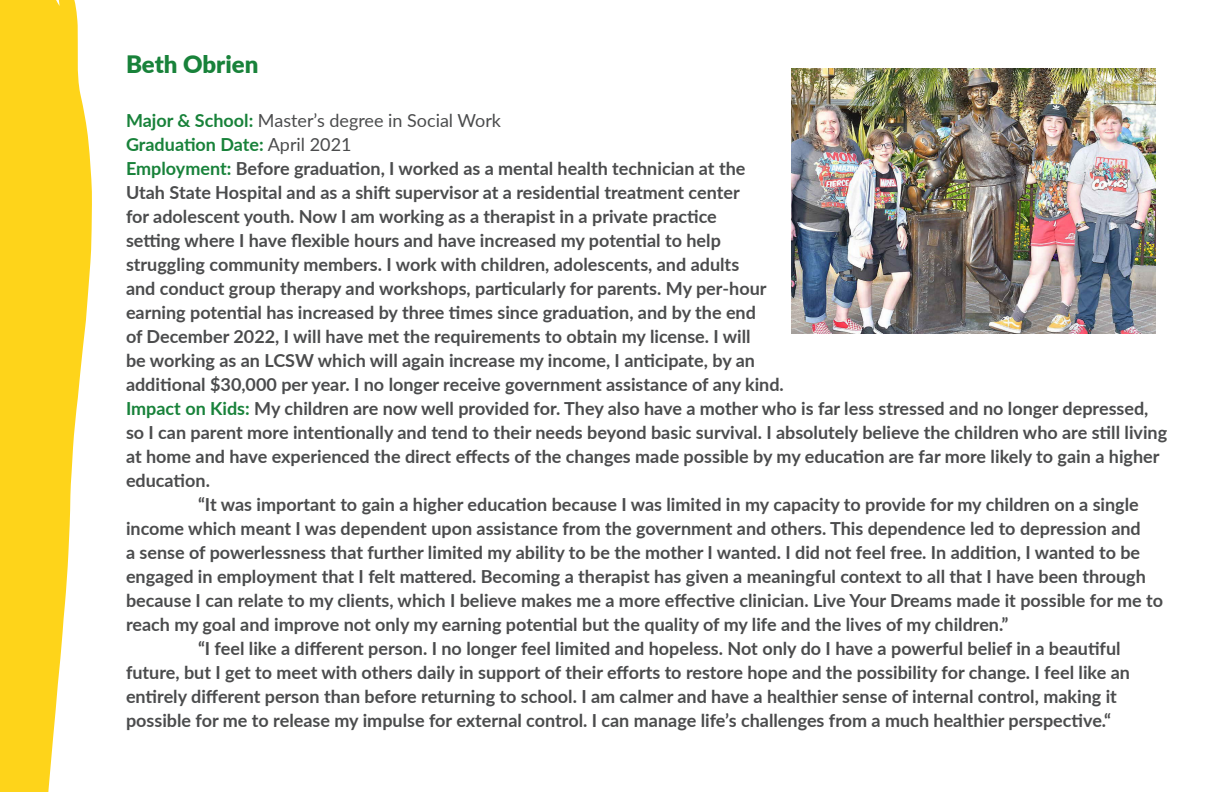
<style>
.page{position:relative;width:1224px;height:792px;background:#fff}
.page>*{position:absolute;margin:0;border:0;box-sizing:border-box;transform-origin:0 0}
.t1{font:900 24px "Lato";color:#18823a}
.t2{font:700 18px "Lato";color:#4b4c4d}
.t3{font:18px "Lato";color:#4b4c4d}
.t4{font:700 18px "Lato";letter-spacing:-.005em;color:#18823a}
.s1{font-weight:700;color:#18823a}
.s2{font-weight:400;color:#4b4c4d}
.s3{color:#18823a}
</style>
<div class="page">
<svg style="left:0;top:0;width:92px;height:792px;fill:#fed41a"></svg>
<img style="left:791px;top:68px;width:365px;height:266px">
<h1 class="t1" style="left:126px;top:47px;width:134px">Beth Obrien</h1>
<p class="t3" style="left:126px;top:107px;width:377px"><span class="s1">Major &amp; School:</span> Master’s degree in Social Work</p>
<p class="t4" style="left:126px;top:131px;width:227px">Graduation Date: <span class="s2">April 2021</span></p>
<p class="t2" style="left:126px;top:155px;width:621px"><span class="s3">Employment:</span> Before graduation, I worked as a mental health technician at the</p>
<p class="t2" style="left:126px;top:179px;width:615px">Utah State Hospital and as a shift supervisor at a residential treatment center</p>
<p class="t2" style="left:126px;top:203px;width:592px">for adolescent youth. Now I am working as a therapist in a private practice</p>
<p class="t2" style="left:126px;top:227px;width:596px">setting where I have flexible hours and have increased my potential to help</p>
<p class="t2" style="left:126px;top:251px;width:615px">struggling community members. I work with children, adolescents, and adults</p>
<p class="t2" style="left:126px;top:275px;width:642px">and conduct group therapy and workshops, particularly for parents. My per-hour</p>
<p class="t2" style="left:126px;top:299px;width:631px">earning potential has increased by three times since graduation, and by the end</p>
<p class="t2" style="left:126px;top:323px;width:626px">of December 2022, I will have met the requirements to obtain my license. I will</p>
<p class="t2" style="left:126px;top:347px;width:631px">be working as an LCSW which will again increase my income, I anticipate, by an</p>
<p class="t2" style="left:126px;top:371px;width:659px">additional $30,000 per year. I no longer receive government assistance of any kind.</p>
<p class="t2" style="left:126px;top:395px;width:1024px"><span class="s3">Impact on Kids:</span> My children are now well provided for. They also have a mother who is far less stressed and no longer depressed,</p>
<p class="t2" style="left:126px;top:419px;width:1043px">so I can parent more intentionally and tend to their needs beyond basic survival. I absolutely believe the children who are still living</p>
<p class="t2" style="left:126px;top:443px;width:1035px">at home and have experienced the direct effects of the changes made possible by my education are far more likely to gain a higher</p>
<p class="t2" style="left:126px;top:467px;width:85px">education.</p>
<p class="t2" style="left:198px;top:491px;width:942px">“It was important to gain a higher education because I was limited in my capacity to provide for my children on a single</p>
<p class="t2" style="left:126px;top:515px;width:1016px">income which meant I was dependent upon assistance from the government and others. This dependence led to depression and</p>
<p class="t2" style="left:126px;top:539px;width:1016px">a sense of powerlessness that further limited my ability to be the mother I wanted. I did not feel free. In addition, I wanted to be</p>
<p class="t2" style="left:126px;top:563px;width:1021px">engaged in employment that I felt mattered. Becoming a therapist has given a meaningful context to all that I have been through</p>
<p class="t2" style="left:126px;top:587px;width:1039px">because I can relate to my clients, which I believe makes me a more effective clinician. Live Your Dreams made it possible for me to</p>
<p class="t2" style="left:126px;top:611px;width:884px">reach my goal and improve not only my earning potential but the quality of my life and the lives of my children.”</p>
<p class="t2" style="left:198px;top:635px;width:924px">“I feel like a different person. I no longer feel limited and hopeless. Not only do I have a powerful belief in a beautiful</p>
<p class="t2" style="left:126px;top:659px;width:1006px">future, but I get to meet with others daily in support of their efforts to restore hope and the possibility for change. I feel like an</p>
<p class="t2" style="left:126px;top:683px;width:993px">entirely different person than before returning to school. I am calmer and have a healthier sense of internal control, making it</p>
<p class="t2" style="left:126px;top:707px;width:987px">possible for me to release my impulse for external control. I can manage life’s challenges from a much healthier perspective.“</p>
</div>
